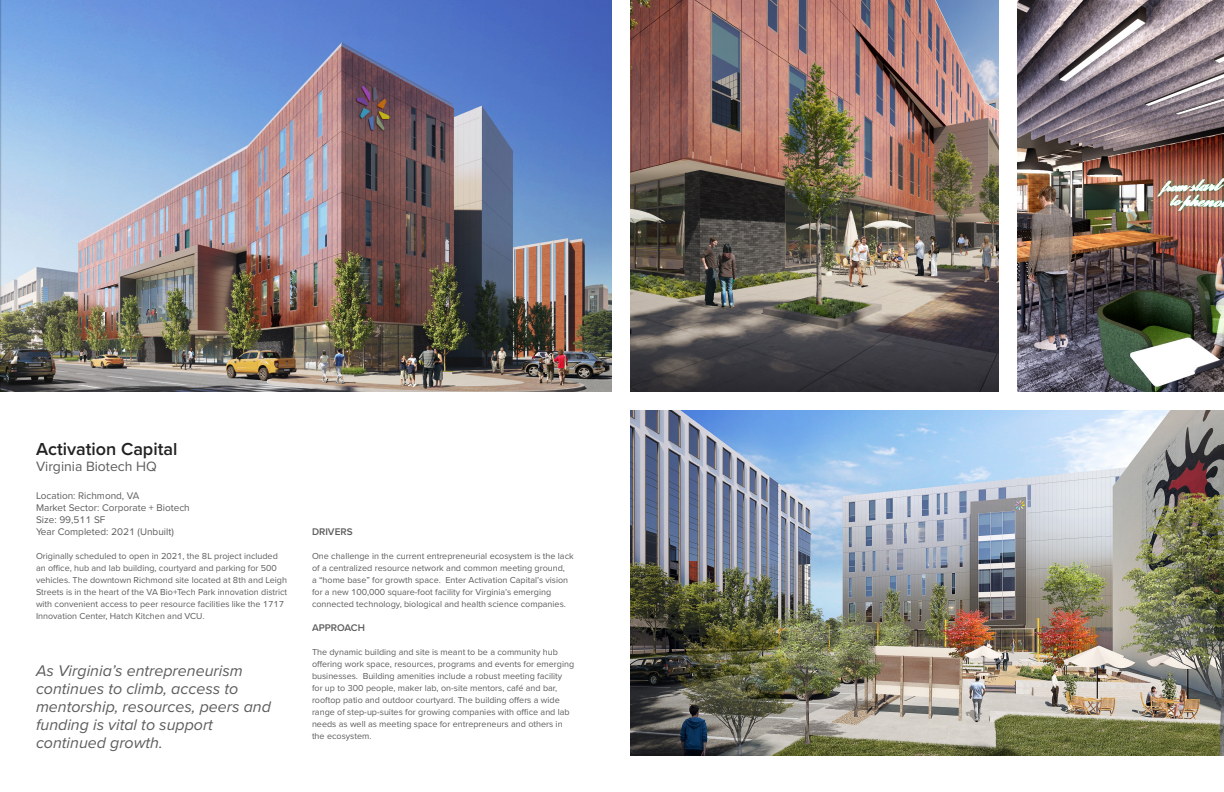
<style>
.page{position:relative;width:1224px;height:792px;background:#fff}
.page>*{position:absolute;margin:0;border:0;box-sizing:border-box;transform-origin:0 0}
.H4_Subheader_18pt__case_study_Level{font:600 18px "Proxima Nova";color:#212121}
.Quote__italic_-_cyan_RIGHT{font:italic 16px/18px "Proxima Nova";color:#5d5d5d}
.H3_Page_Subheader__italic_grey_-_span_co{font:14px "Proxima Nova";color:#5d5d5d}
.p1_Body_Text_10pt__MAIN{font:10px "Proxima Nova";color:#5d5d5d}
.p1_Body_Text_10pt__MAIN-2{font:600 10px "Proxima Nova";color:#5d5d5d}
.p1_Body_Text_10pt__MAIN-3{font:9px/12px "Proxima Nova";color:#5d5d5d}
</style>
<div class="page">
<img style="left:0;top:0;width:612px;height:392px">
<img style="left:1017px;top:0;width:207px;height:392px">
<img style="left:630px;top:410px;width:594px;height:346px">
<img style="left:630px;top:0;width:369px;height:392px">
<p class="H4_Subheader_18pt__case_study_Level" style="left:36px;top:435px;width:143px">Activation Capital</p>
<p class="H3_Page_Subheader__italic_grey_-_span_co" style="left:36px;top:456px;width:122px">Virginia Biotech HQ</p>
<p class="p1_Body_Text_10pt__MAIN" style="left:36px;top:488px;width:105px">Location: Richmond, VA</p>
<p class="p1_Body_Text_10pt__MAIN" style="left:36px;top:500px;width:155px">Market Sector: Corporate + Biotech</p>
<p class="p1_Body_Text_10pt__MAIN" style="left:36px;top:512px;width:71px">Size: 99,511 SF</p>
<p class="p1_Body_Text_10pt__MAIN" style="left:36px;top:524px;width:139px">Year Completed: 2021 (Unbuilt)</p>
<p class="p1_Body_Text_10pt__MAIN-3" style="left:36px;top:549px;width:253px">Originally scheduled to open in 2021, the 8L project included an office, hub and lab building, courtyard and parking for 500 vehicles. The downtown Richmond site located at 8th and Leigh Streets is in the heart of the VA Bio+Tech Park innovation district with convenient access to peer resource facilities like the 1717<br>Innovation Center, Hatch Kitchen and VCU.</p>
<p class="Quote__italic_-_cyan_RIGHT" style="left:36px;top:661px;width:236px">As Virginia’s entrepreneurism continues to climb, access to mentorship, resources, peers and funding is vital to support</p>
<p class="Quote__italic_-_cyan_RIGHT" style="left:36px;top:733px;width:128px">continued growth.</p>
<p class="p1_Body_Text_10pt__MAIN-2" style="left:312px;top:524px;width:42px">DRIVERS</p>
<p class="p1_Body_Text_10pt__MAIN-3" style="left:312px;top:550px;width:263px">One challenge in the current entrepreneurial ecosystem is the lack of a centralized resource network and common meeting ground,<br>a “home base” for growth space. Enter Activation Capital’s vision for a new 100,000 square-foot facility for Virginia’s emerging connected technology, biological and health science companies.</p>
<p class="p1_Body_Text_10pt__MAIN-2" style="left:312px;top:620px;width:54px">APPROACH</p>
<p class="p1_Body_Text_10pt__MAIN-3" style="left:312px;top:646px;width:264px">The dynamic building and site is meant to be a community hub offering work space, resources, programs and events for emerging businesses. Building amenities include a robust meeting facility for up to 300 people, maker lab, on-site mentors, café and bar, rooftop patio and outdoor courtyard. The building offers a wide range of step-up-suites for growing companies with office and lab needs as well as meeting space for entrepreneurs and others in the ecosystem.</p>
</div>
